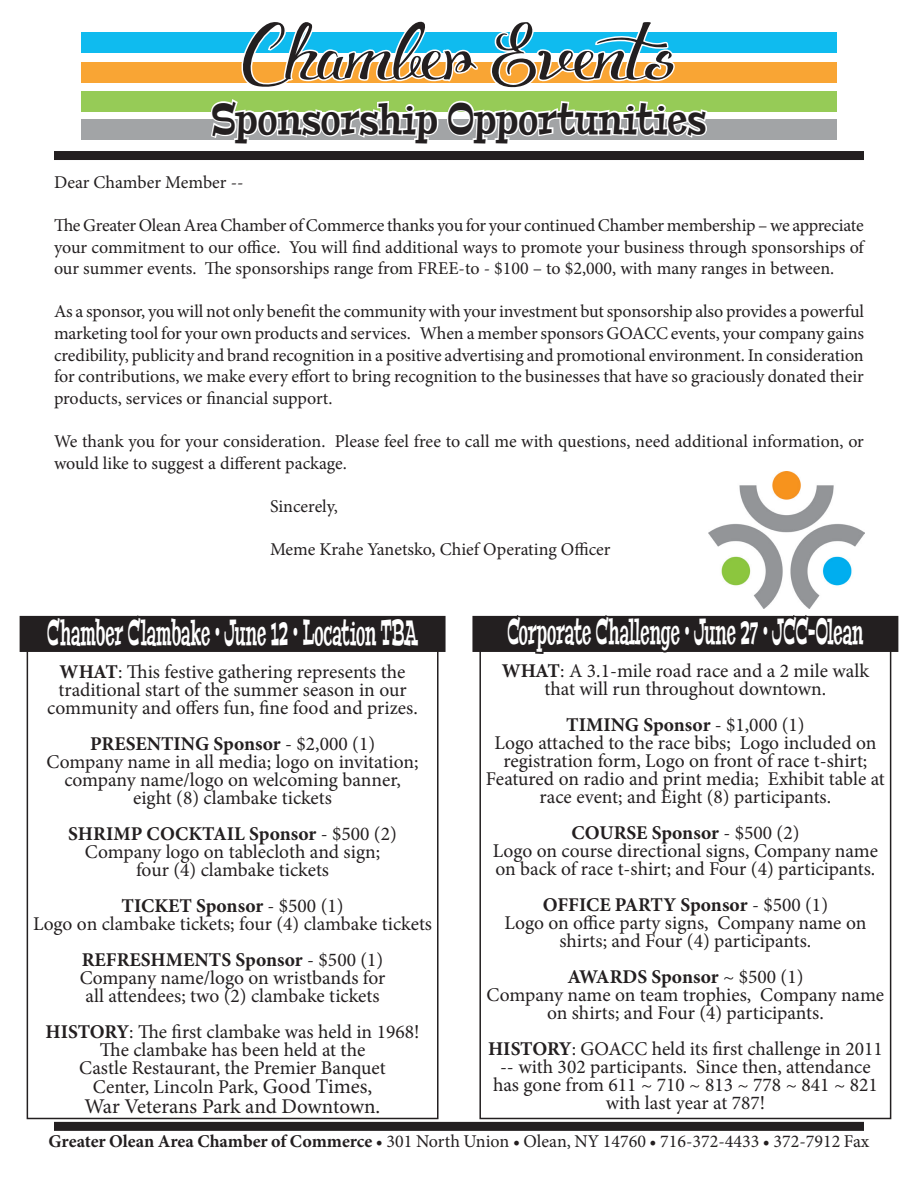
<style>
.page{position:relative;width:918px;height:1188px;background:#fff}
.page>*{position:absolute;margin:0;border:0;box-sizing:border-box;transform-origin:0 0}
.t1{font:57.6px "Voluptate";color:#231f20;scale:1.12 1}
.t2{font:43.2px "Peralta Pro";color:#231f20;scale:.75 1}
.t3{font:36px "Peralta Pro";color:#fff;scale:.42 1}
.t4{font:21px "Minion Pro";letter-spacing:-.01em;color:#231f20}
.t5{font:19.5px/18px "Minion Pro";color:#231f20;text-align:center}
.t6{font:18px/21.6px "Minion Pro";color:#231f20;text-align:justify}
.s1{font-weight:700}
.s2{font-size:21px}
</style>
<div class="page">
<div style="left:81px;top:119px;width:756px;height:21px;background:#a2a4a6"></div>
<div style="left:81px;top:91px;width:756px;height:21px;background:#96cb57"></div>
<div style="left:81px;top:62px;width:756px;height:20px;background:#f9a534"></div>
<div style="left:81px;top:32px;width:756px;height:21px;background:#0fbbef"></div>
<img style="left:761px;top:501px;width:8px;height:107px">
<svg style="left:209px;top:32px;width:500px;height:108px"></svg>
<div style="left:27px;top:632px;width:412px;height:487px;border:2px solid #231f20"></div>
<div style="left:479px;top:632px;width:412px;height:487px;border:2px solid #231f20"></div>
<div style="left:473px;top:617px;width:425px;height:34px;background:#231f20"></div>
<div style="left:472px;top:616px;width:426px;height:36px;border:2px solid #231f20"></div>
<div style="left:20px;top:617px;width:425px;height:34px;background:#231f20"></div>
<div style="left:20px;top:616px;width:426px;height:36px;border:2px solid #231f20"></div>
<svg style="left:68px;top:615px;width:145px;height:35px"></svg>
<div style="left:214px;top:626px;width:7px;height:11px;border:3px solid #231f20;border-radius:50%"></div>
<svg style="left:222px;top:615px;width:69px;height:4px"></svg>
<div style="left:292px;top:626px;width:7px;height:11px;border:3px solid #231f20;border-radius:50%"></div>
<svg style="left:300px;top:616px;width:121px;height:36px"></svg>
<svg style="left:505px;top:615px;width:178px;height:39px"></svg>
<div style="left:684px;top:626px;width:7px;height:11px;border:3px solid #231f20;border-radius:50%"></div>
<svg style="left:691px;top:485px;width:70px;height:134px"></svg>
<div style="left:762px;top:626px;width:7px;height:11px;border:3px solid #231f20;border-radius:50%"></div>
<svg style="left:769px;top:471px;width:98px;height:148px"></svg>
<div style="left:54px;top:151px;width:810px;height:9px;background:#231f20"></div>
<div style="left:54px;top:1122px;width:810px;height:9px;background:#231f20"></div>
<h1 class="t1" style="left:243px;top:26px;width:407px">Chamber Events</h1>
<h2 class="t2" style="left:212px;top:91px;width:661px">Sponsorship Opportunities</h2>
<p class="t6" style="left:54px;top:171px;width:191px">Dear Chamber Member --</p>
<p class="t6" style="left:54px;top:215px;width:811px">The Greater Olean Area Chamber of Commerce thanks you for your continued Chamber membership – we appreciate your commitment to our office. You will find additional ways to promote your business through sponsorships of our summer events. The sponsorships range from FREE-to - $100 – to $2,000, with many ranges in between.</p>
<p class="t6" style="left:54px;top:301px;width:812px">As a sponsor, you will not only benefit the community with your investment but sponsorship also provides a powerful marketing tool for your own products and services. When a member sponsors GOACC events, your company gains credibility, publicity and brand recognition in a positive advertising and promotional environment. In consideration for contributions, we make every effort to bring recognition to the businesses that have so graciously donated their products, services or financial support.</p>
<p class="t6" style="left:54px;top:431px;width:811px">We thank you for your consideration. Please feel free to call me with questions, need additional information, or would like to suggest a different package.</p>
<p class="t6" style="left:270px;top:495px;width:69px">Sincerely,</p>
<p class="t6" style="left:270px;top:539px;width:342px">Meme Krahe Yanetsko, Chief Operating Officer</p>
<h3 class="t3" style="left:507px;top:609px;width:849px">Corporate Challenge • June 27 • JCC-Olean</h3>
<p class="t5" style="left:502px;top:662px;width:369px"><span class="s1">WHAT</span>: A 3.1-mile road race and a 2 mile walk that will run throughout downtown.</p>
<p class="t5" style="left:486px;top:716px;width:400px"><span class="s1">TIMING Sponsor</span> - $1,000 (1)<br>Logo attached to the race bibs; Logo included on registration form, Logo on front of race t-shirt; Featured on radio and print media; Exhibit table at race event; and Eight (8) participants.</p>
<p class="t5" style="left:493px;top:824px;width:387px"><span class="s1">COURSE Sponsor</span> - $500 (2)<br>Logo on course directional signs, Company name on back of race t-shirt; and Four (4) participants.</p>
<p class="t5" style="left:504px;top:896px;width:363px"><span class="s1">OFFICE PARTY Sponsor</span> - $500 (1)<br>Logo on office party signs, Company name on shirts; and Four (4) participants.</p>
<p class="t5" style="left:487px;top:968px;width:399px"><span class="s1">AWARDS Sponsor</span> ~ $500 (1)<br>Company name on team trophies, Company name on shirts; and Four (4) participants.</p>
<p class="t5" style="left:488px;top:1040px;width:396px"><span class="s1">HISTORY</span>: GOACC held its first challenge in 2011 -- with 302 participants. Since then, attendance has gone from 611 ~ 710 ~ 813 ~ 778 ~ 841 ~ 821 with last year at 787!</p>
<p class="t6" style="left:49px;top:1130px;width:822px"><span class="s1">Greater Olean Area Chamber of Commerce</span> • 301 North Union • Olean, NY 14760 • 716-372-4433 • 372-7912 Fax</p>
<h3 class="t3" style="left:47px;top:610px;width:884px">Chamber Clambake • June 12 • Location TBA</h3>
<p class="t5" style="left:47px;top:663px;width:372px"><span class="s1">WHAT</span>: This festive gathering represents the traditional start of the summer season in our community and offers fun, fine food and prizes.</p>
<p class="t5" style="left:47px;top:735px;width:374px"><span class="s1">PRESENTING Sponsor</span> - $2,000 (1)<br>Company name in all media; logo on invitation; company name/logo on welcoming banner, eight (8) clambake tickets</p>
<p class="t5" style="left:68px;top:825px;width:330px"><span class="s1">SHRIMP COCKTAIL Sponsor</span> - $500 (2)<br>Company logo on tablecloth and sign; four (4) clambake tickets</p>
<p class="t5" style="left:33px;top:897px;width:401px"><span class="s1">TICKET Sponsor</span> - $500 (1)<br>Logo on clambake tickets; four (4) clambake tickets</p>
<p class="t5" style="left:80px;top:951px;width:307px"><span class="s1">REFRESHMENTS Sponsor</span> - $500 (1)<br>Company name/logo on wristbands for all attendees; two (2) clambake tickets</p>
<p class="t5" style="left:46px;top:1022px;width:375px;line-height:18.5px"><span class="s1">HISTORY</span>: The first clambake was held in 1968!<br>The clambake has been held at the<br>Castle Restaurant, the Premier Banquet<br>Center, Lincoln Park, <span class="s2">Good Times,</span></p>
<p class="t4" style="left:85px;top:1092px;width:297px">War Veterans Park and Downtown.</p>
</div>
